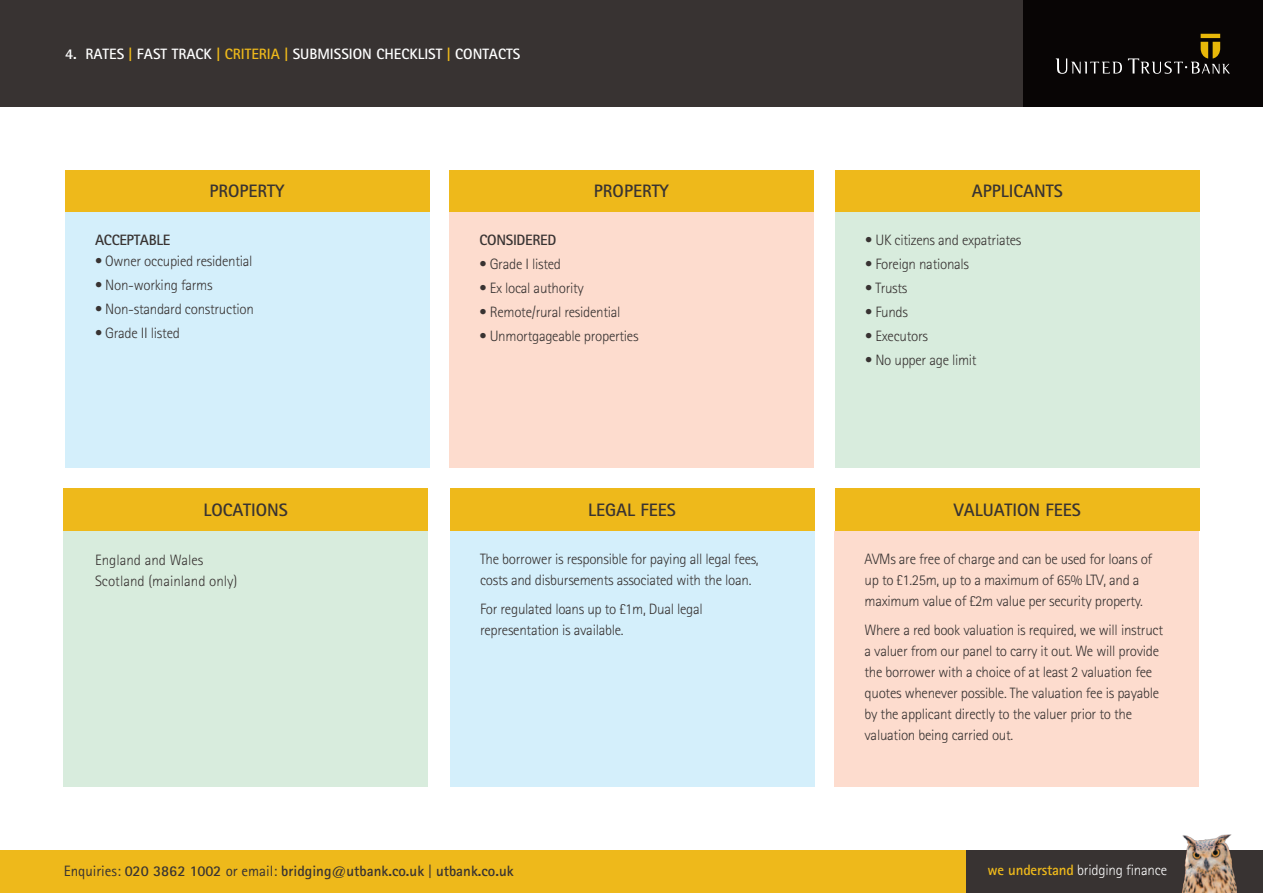
<style>
.page{position:relative;width:1263px;height:893px;background:#fff}
.page>*{position:absolute;margin:0;border:0;box-sizing:border-box;transform-origin:0 0}
.t1{font:700 18px "Rotis Sans Serif";color:#383332}
.t2{font:300 15px/21px "Rotis Sans Serif";letter-spacing:-.02em;color:#383332}
.t3{font:700 15px "Rotis Sans Serif";color:#383332}
.t4{font:700 15px "Rotis Sans Serif";color:#fff}
.t5{font:300 15px "Rotis Sans Serif";color:#383332}
.t6{font:300 15px "Rotis Sans Serif";letter-spacing:-.015em;color:#fff}
.t7{font:700 15px "Rotis Sans Serif";letter-spacing:-.02em;color:#383332}
.s1{color:#eeb91b}
.s2{font-weight:400}
.s3{font-size:12px;color:#eeb91b}
.s4{font-weight:700;color:#eeb91b}
</style>
<div class="page">
<div style="left:1023px;top:0;width:240px;height:106px;background:#080505"></div>
<div style="left:0;top:0;width:1023px;height:106px;background:#383332"></div>
<div style="left:0;top:850px;width:1263px;height:43px;background:#eeb91b"></div>
<div style="left:967px;top:850px;width:296px;height:43px;background:#383332"></div>
<img style="left:1181px;top:834px;width:56px;height:59px">
<div style="left:835px;top:170px;width:364px;height:43px;background:#eeb91b"></div>
<div style="left:449px;top:170px;width:364px;height:42px;background:#eeb91b"></div>
<div style="left:65px;top:170px;width:364px;height:43px;background:#eeb91b"></div>
<div style="left:65px;top:213px;width:364px;height:255px;background:#d4effb"></div>
<div style="left:835px;top:488px;width:364px;height:43px;background:#eeb91b"></div>
<div style="left:449px;top:212px;width:364px;height:255px;background:#fddcce"></div>
<div style="left:450px;top:489px;width:364px;height:42px;background:#eeb91b"></div>
<div style="left:450px;top:531px;width:364px;height:255px;background:#d4effb"></div>
<div style="left:834px;top:531px;width:364px;height:255px;background:#fddcce"></div>
<div style="left:64px;top:489px;width:364px;height:42px;background:#eeb91b"></div>
<div style="left:64px;top:531px;width:364px;height:255px;background:#d8ecdd"></div>
<div style="left:835px;top:213px;width:364px;height:255px;background:#d8ecdd"></div>
<svg style="left:1056px;top:34px;width:174px;height:40px"></svg>
<p class="t4" style="left:65px;top:49px;width:457px">4. RATES <span class="s1">|</span> FAST TRACK <span class="s1">| CRITERIA |</span> SUBMISSION CHECKLIST <span class="s1">|</span> CONTACTS</p>
<p class="t1" style="left:210px;top:185px;width:77px">PROPERTY</p>
<p class="t1" style="left:594px;top:185px;width:77px">PROPERTY</p>
<p class="t1" style="left:972px;top:185px;width:92px">APPLICANTS</p>
<p class="t7" style="left:95px;top:235px;width:77px">ACCEPTABLE</p>
<p class="t2" style="left:95px;top:252px;width:159px">• Owner occupied residential</p>
<p class="t2" style="left:95px;top:276px;width:119px">• Non-working farms</p>
<p class="t2" style="left:95px;top:300px;width:160px">• Non-standard construction</p>
<p class="t2" style="left:95px;top:324px;width:86px">• Grade II listed</p>
<p class="t7" style="left:479px;top:235px;width:78px">CONSIDERED</p>
<p class="t2" style="left:479px;top:255px;width:83px">• Grade I listed</p>
<p class="t2" style="left:479px;top:279px;width:106px">• Ex local authority</p>
<p class="t2" style="left:479px;top:303px;width:143px">• Remote/rural residential</p>
<p class="t2" style="left:479px;top:327px;width:161px">• Unmortgageable properties</p>
<p class="t2" style="left:865px;top:231px;width:158px">• UK citizens and expatriates</p>
<p class="t2" style="left:865px;top:255px;width:105px">• Foreign nationals</p>
<p class="t2" style="left:865px;top:279px;width:44px">• Trusts</p>
<p class="t2" style="left:865px;top:303px;width:44px">• Funds</p>
<p class="t2" style="left:865px;top:327px;width:64px">• Executors</p>
<p class="t2" style="left:865px;top:351px;width:113px">• No upper age limit</p>
<p class="t1" style="left:204px;top:504px;width:86px">LOCATIONS</p>
<p class="t5" style="left:95px;top:555px;width:110px">England and Wales</p>
<p class="t5" style="left:95px;top:576px;width:144px">Scotland (mainland only)</p>
<p class="t1" style="left:588px;top:504px;width:89px">LEGAL FEES</p>
<p class="t2" style="left:480px;top:550px;width:280px">The borrower is responsible for paying all legal fees, costs and disbursements associated with the loan.</p>
<p class="t2" style="left:480px;top:600px;width:224px">For regulated loans up to £1m, Dual legal representation is available.</p>
<p class="t1" style="left:954px;top:503px;width:128px">VALUATION FEES</p>
<p class="t2" style="left:864px;top:550px;width:289px">AVMs are free of charge and can be used for loans of up to £1.25m, up to a maximum of 65% LTV, and a maximum value of £2m value per security property.</p>
<p class="t2" style="left:864px;top:621px;width:300px">Where a red book valuation is required, we will instruct a valuer from our panel to carry it out. We will provide the borrower with a choice of at least 2 valuation fee quotes whenever possible. The valuation fee is payable by the applicant directly to the valuer prior to the valuation being carried out.</p>
<p class="t3" style="left:64px;top:865px;width:464px"><span class="s2">Enquiries:</span> 020 3862 1002 <span class="s2">or email:</span> bridging@utbank.co.uk <span class="s2">|</span> utbank.co.uk <span class="s3">w</span></p>
<p class="t6" style="left:987px;top:865px;width:181px"><span class="s4">we understand</span> bridging finance</p>
</div>
